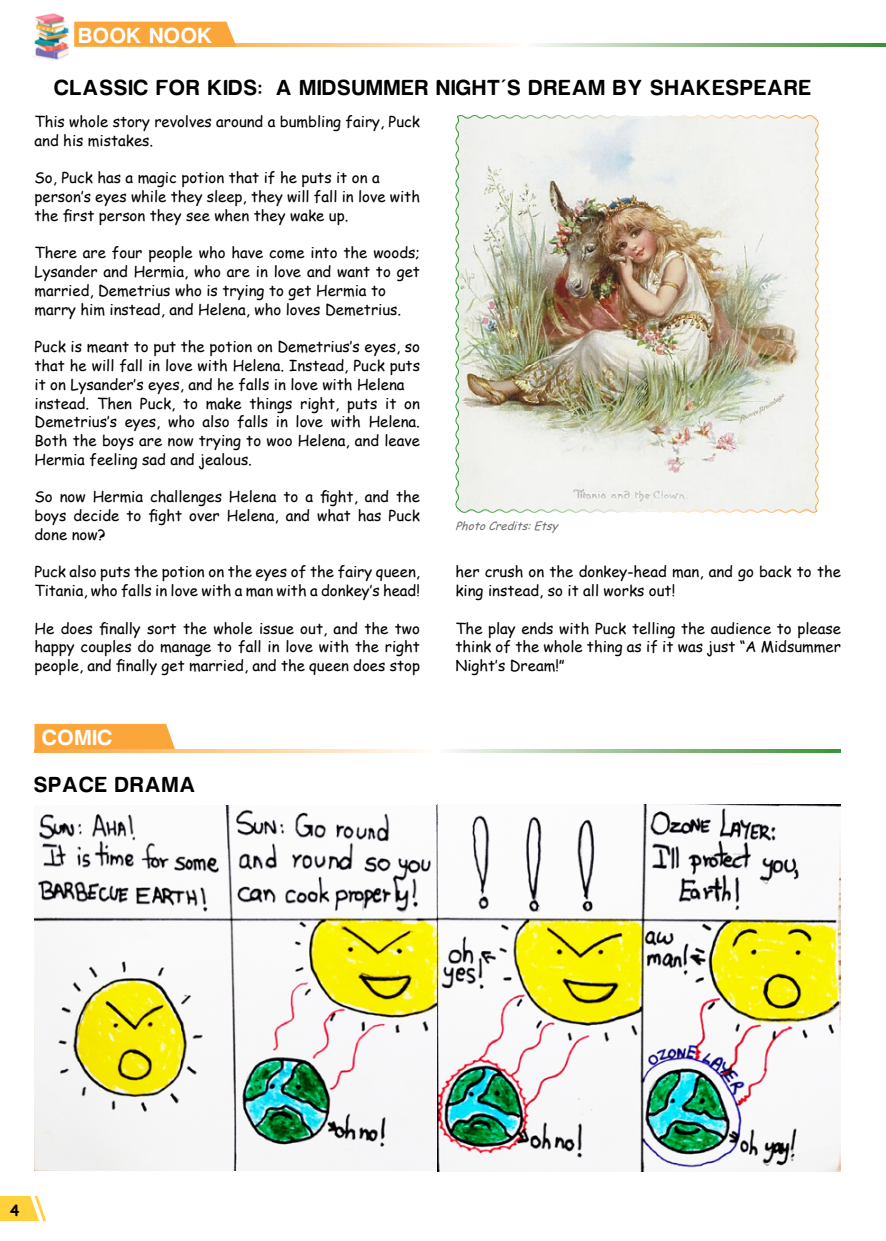
<style>
.page{position:relative;width:886px;height:1241px;background:#fff}
.page>*{position:absolute;margin:0;border:0;box-sizing:border-box;transform-origin:0 0}
.t1{font:22.5px "Harabara";letter-spacing:.075em;color:#000}
.t2{font:22.5px "Harabara";letter-spacing:.075em;color:#fff}
.t3{font:15px/18.8px "Comic Sans MS";color:#000}
.t4{font:700 15px "Comic Sans MS";color:#000}
.t5{font:italic 11.25px "Comic Sans MS";color:#6d6e71}
</style>
<div class="page">
<svg style="left:0;top:1196px;width:46px;height:24px"></svg>
<img style="left:32px;top:13px;width:48px;height:48px">
<svg style="left:237px;top:43px;width:649px;height:4px;background:#c4cb9b"></svg>
<div style="left:74px;top:22px;width:163px;height:25px;background:#faa63b"></div>
<img style="left:455px;top:115px;width:364px;height:398px">
<svg style="left:35px;top:749px;width:806px;height:3px;background:#cac895"></svg>
<svg style="left:35px;top:723px;width:140px;height:26px;background:#faab47"></svg>
<img style="left:35px;top:804px;width:806px;height:367px">
<h1 class="t2" style="left:79px;top:23px;width:134px">BOOK NOOK</h1>
<h1 class="t1" style="left:55px;top:76px;width:613px">CLASSIC FOR KIDS: A MIDSUMMER NIGHT'S DREAM BY SHAK</h1>
<h1 class="t1" style="left:713px;top:76px;width:99px">ESPEARE</h1>
<p class="t3" style="left:35px;top:112px;width:387px">This whole story revolves around a bumbling fairy, Puck and his mistakes.</p>
<p class="t3" style="left:35px;top:168px;width:387px">So, Puck has a magic potion that if he puts it on a person’s eyes while they sleep, they will fall in love with the first person they see when they wake up.</p>
<p class="t3" style="left:35px;top:243px;width:387px">There are four people who have come into the woods; Lysander and Hermia, who are in love and want to get married, Demetrius who is trying to get Hermia to marry him instead, and Helena, who loves Demetrius.</p>
<p class="t3" style="left:35px;top:337px;width:387px">Puck is meant to put the potion on Demetrius’s eyes, so that he will fall in love with Helena. Instead, Puck puts it on Lysander’s eyes, and he falls in love with Helena instead. Then Puck, to make things right, puts it on Demetrius’s eyes, who also falls in love with Helena.<br>Both the boys are now trying to woo Helena, and leave Hermia feeling sad and jealous.</p>
<p class="t3" style="left:35px;top:487px;width:387px;text-align:justify">So now Hermia challenges Helena to a fight, and the boys decide to fight over Helena, and what has Puck done now?</p>
<p class="t3" style="left:35px;top:562px;width:387px">Puck also puts the potion on the eyes of the fairy queen,<br>Titania, who falls in love with a man with a donkey’s head!</p>
<p class="t3" style="left:35px;top:618px;width:387px;text-align:justify">He does finally sort the whole issue out, and the two happy couples do manage to fall in love with the right people, and finally get married, and the queen does stop</p>
<h1 class="t2" style="left:43px;top:725px;width:15px">COMIC</h1>
<h1 class="t1" style="left:35px;top:772px;width:162px">SPACE DRAMA</h1>
<p class="t5" style="left:455px;top:517px;width:104px">PhotoCredits:Etsy</p>
<p class="t3" style="left:455px;top:562px;width:387px">her crush on the donkey-head man, and go back to the king instead, so it all works out!</p>
<p class="t3" style="left:455px;top:618px;width:387px;text-align:justify">The play ends with Puck telling the audience to please think of the whole thing as if it was just “A Midsummer Night’s Dream!”</p>
<p class="t4" style="left:10px;top:1198px;width:11px">4</p>
</div>
